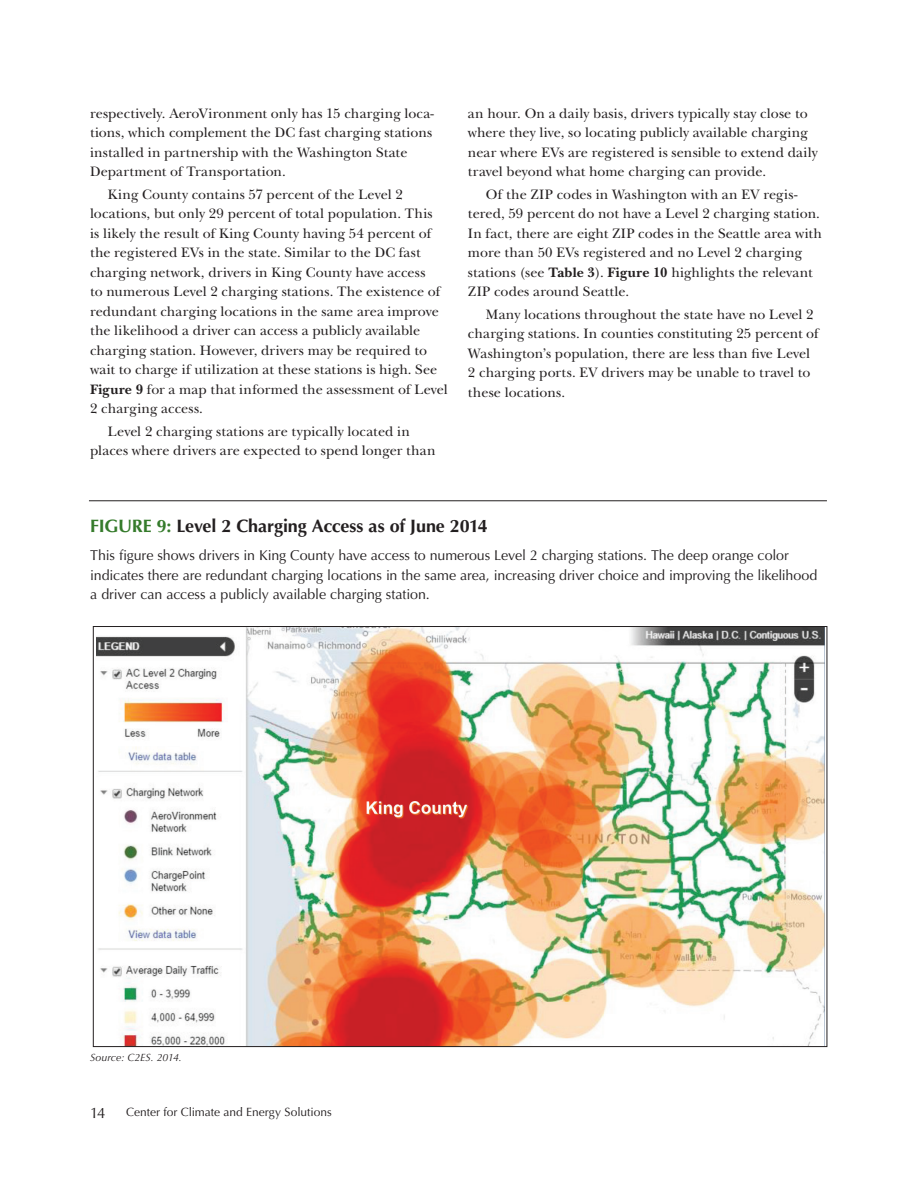
<style>
.page{position:relative;width:918px;height:1188px;background:#fff}
.page>*{position:absolute;margin:0;border:0;box-sizing:border-box;transform-origin:0 0}
.t1{font:700 18px "Optima LT Std";letter-spacing:-.01em;color:#231f20}
.t2{font:15px "Optima LT Std";color:#231f20}
.t3{font:14.25px/19.5px "New Baskerville Std";letter-spacing:.01em;color:#231f20}
.t4{font:14.25px/19.5px "Optima LT Std";letter-spacing:-.01em;color:#231f20}
.t5{font:12px "Optima LT Std";color:#231f20}
.t6{font:italic 10.5px "Optima LT Std";color:#231f20}
.s1{font-weight:700}
.s2{color:#357b2b}
</style>
<div class="page">
<img style="left:96px;top:628px;width:729px;height:417px">
<hr style="left:89px;top:500px;width:738px;height:1px;background:#231f20">
<p class="t3" style="left:90px;top:103px;width:346px">respectively. AeroVironment only has 15 charging loca&shy;tions, which complement the DC fast charging stations installed in partnership with the Washington State Department of Transportation.</p>
<p class="t3" style="left:90px;top:184px;width:359px;text-indent:18px">King County contains 57 percent of the Level 2 locations, but only 29 percent of total population. This<br>is likely the result of King County having 54 percent of the registered EVs in the state. Similar to the DC fast charging network, drivers in King County have access<br>to numerous Level 2 charging stations. The existence of redundant charging locations in the same area improve the likelihood a driver can access a publicly available charging station. However, drivers may be required to wait to charge if utilization at these stations is high. See <span class="s1">Figure 9</span> for a map that informed the assessment of Level 2 charging access.</p>
<p class="t3" style="left:90px;top:421px;width:347px;text-align:center">Level 2 charging stations are typically located in<br>places where drivers are expected to spend longer than</p>
<p class="t3" style="left:468px;top:103px;width:351px">an hour. On a daily basis, drivers typically stay close to where they live, so locating publicly available charging near where EVs are registered is sensible to extend daily travel beyond what home charging can provide.</p>
<p class="t3" style="left:468px;top:184px;width:356px;text-indent:18px">Of the ZIP codes in Washington with an EV regis&shy;tered, 59 percent do not have a Level 2 charging station.<br>In fact, there are eight ZIP codes in the Seattle area with more than 50 EVs registered and no Level 2 charging stations (see <span class="s1">Table 3</span>). <span class="s1">Figure 10</span> highlights the relevant ZIP codes around Seattle.</p>
<p class="t3" style="left:468px;top:304px;width:352px;text-indent:18px">Many locations throughout the state have no Level 2 charging stations. In counties constituting 25 percent of Washington’s population, there are less than five Level 2 charging ports. EV drivers may be unable to travel to these locations.</p>
<p class="t1" style="left:90px;top:515px;width:399px"><span class="s2">FIGURE 9:</span> Level 2 Charging Access as of June 2014</p>
<p class="t4" style="left:90px;top:546px;width:729px">This figure shows drivers in King County have access to numerous Level 2 charging stations. The deep orange color indicates there are redundant charging locations in the same area, increasing driver choice and improving the likelihood a driver can access a publicly available charging station.</p>
<p class="t6" style="left:90px;top:1051px;width:93px">Source: C2ES. 2014.</p>
<p class="t2" style="left:90px;top:1104px;width:17px">14</p>
<p class="t5" style="left:126px;top:1105px;width:207px">Center for Climate and Energy Solutions</p>
</div>
